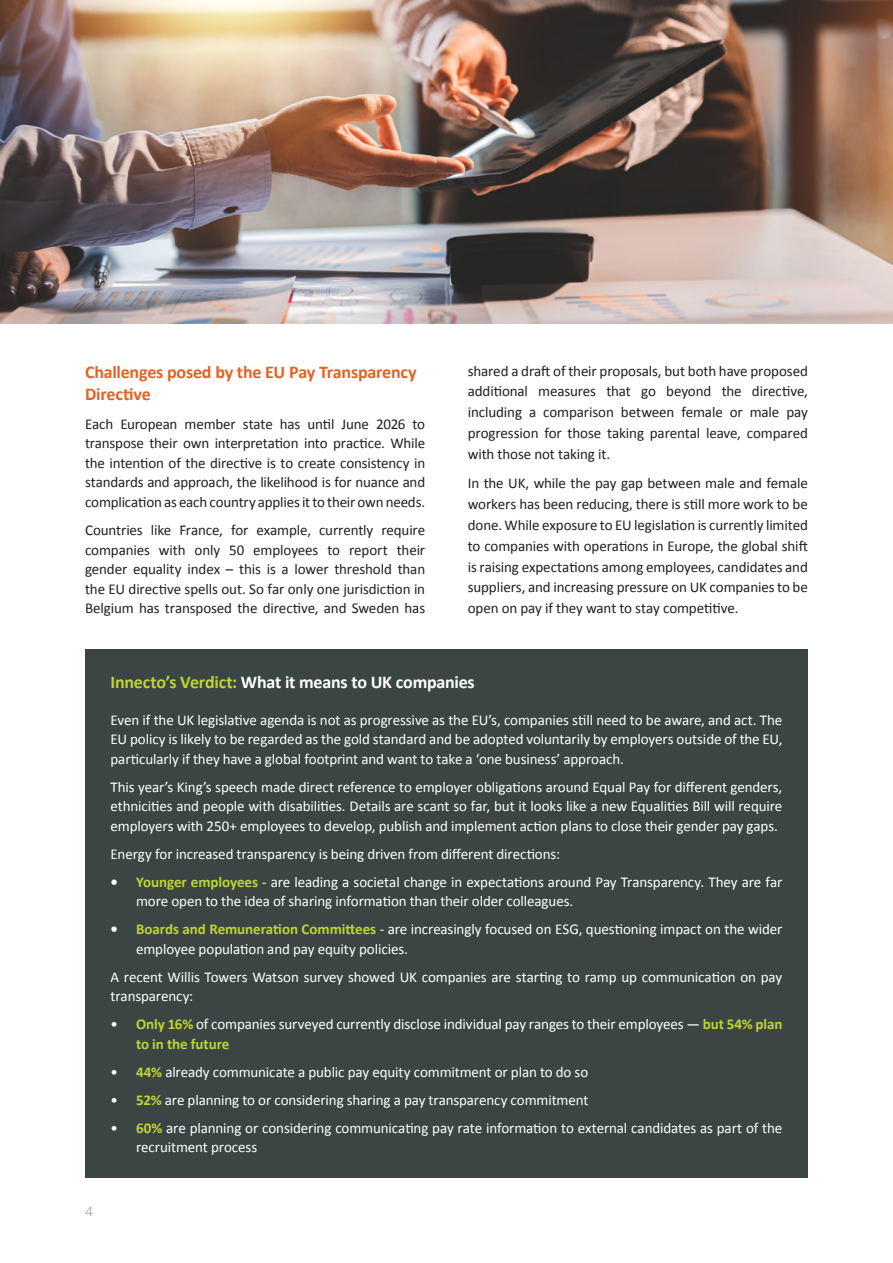
<style>
.page{position:relative;width:893px;height:1263px;background:#fff}
.page>*{position:absolute;margin:0;border:0;box-sizing:border-box;transform-origin:0 0}
.t1{font:700 18px/22.5px "Calibri";letter-spacing:-.01em;color:#e26224}
.t2{font:700 18px "Calibri";letter-spacing:-.015em;color:#fff}
.t3{font:15px/19.5px "Calibri";letter-spacing:-.01em;color:#fff}
.t4{font:15px/20.9px "Calibri";letter-spacing:-.01em;color:#231f20;text-align:justify}
.t5{font:300 13.5px "Pluto Sans Cond";color:#9d9fa2}
.s1{color:#bed435}
.s2{font-weight:700}
.s3{font-weight:700;color:#bed435}
</style>
<div class="page">
<img style="left:0;top:0;width:893px;height:323px">
<div style="left:85px;top:649px;width:723px;height:529px;background:#3b4543"></div>
<p class="t1" style="left:85px;top:360px;width:333px">Challenges posed by the EU Pay Transparency<br>Directive</p>
<p class="t4" style="left:85px;top:413px;width:342px;line-height:19.5px">Each European member state has until June 2026 to transpose their own interpretation into practice. While the intention of the directive is to create consistency in standards and approach, the likelihood is for nuance and complication as each country applies it to their own needs.</p>
<p class="t4" style="left:85px;top:520px;width:342px;line-height:19.5px">Countries like France, for example, currently require companies with only 50 employees to report their gender equality index – this is a lower threshold than the EU directive spells out. So far only one jurisdiction in Belgium has transposed the directive, and Sweden has</p>
<p class="t4" style="left:468px;top:360px;width:342px">shared a draft of their proposals, but both have proposed additional measures that go beyond the directive, including a comparison between female or male pay progression for those taking parental leave, compared with those not taking it.</p>
<p class="t4" style="left:468px;top:472px;width:342px">In the UK, while the pay gap between male and female workers has been reducing, there is still more work to be done. While exposure to EU legislation is currently limited to companies with operations in Europe, the global shift is raising expectations among employees, candidates and suppliers, and increasing pressure on UK companies to be open on pay if they want to stay competitive.</p>
<p class="t2" style="left:111px;top:670px;width:366px"><span class="s1">Innecto’s Verdict:</span> What it means to UK companies</p>
<p class="t3" style="left:111px;top:710px;width:673px;text-align:justify">Even if the UK legislative agenda is not as progressive as the EU’s, companies still need to be aware, and act. The EU policy is likely to be regarded as the gold standard and be adopted voluntarily by employers outside of the EU, particularly if they have a global footprint and want to take a ‘one business’ approach.</p>
<p class="t3" style="left:111px;top:777px;width:673px;text-align:justify">This year’s King’s speech made direct reference to employer obligations around Equal Pay for different genders, ethnicities and people with disabilities. Details are scant so far, but it looks like a new Equalities Bill will require employers with 250+ employees to develop, publish and implement action plans to close their gender pay gaps.</p>
<p class="t3" style="left:111px;top:844px;width:451px">Energy for increased transparency is being driven from different directions:</p>
<p class="t3" style="left:136px;top:872px;width:648px;text-indent:-26px"><span class="s2">•</span> <span class="s3">Younger employees</span> - are leading a societal change in expectations around Pay Transparency. They are far more open to the idea of sharing information than their older colleagues.</p>
<p class="t3" style="left:136px;top:919px;width:648px;text-indent:-26px"><span class="s2">•</span> <span class="s3">Boards and Remuneration Committees</span> - are increasingly focused on ESG, questioning impact on the wider employee population and pay equity policies.</p>
<p class="t3" style="left:111px;top:967px;width:673px">A recent Willis Towers Watson survey showed UK companies are starting to ramp up communication on pay transparency:</p>
<p class="t3" style="left:136px;top:1014px;width:648px;text-indent:-26px">• <span class="s3">Only 16%</span> of companies surveyed currently disclose individual pay ranges to their employees — <span class="s3">but 54% plan to in the future</span></p>
<p class="t3" style="left:111px;top:1062px;width:479px">• <span class="s3">44%</span> already communicate a public pay equity commitment or plan to do so</p>
<p class="t3" style="left:111px;top:1090px;width:479px">• <span class="s3">52%</span> are planning to or considering sharing a pay transparency commitment</p>
<p class="t3" style="left:136px;top:1118px;width:648px;text-indent:-26px">• <span class="s3">60%</span> are planning or considering communicating pay rate information to external candidates as part of the recruitment process</p>
<p class="t5" style="left:85px;top:1204px;width:10px">4</p>
</div>
